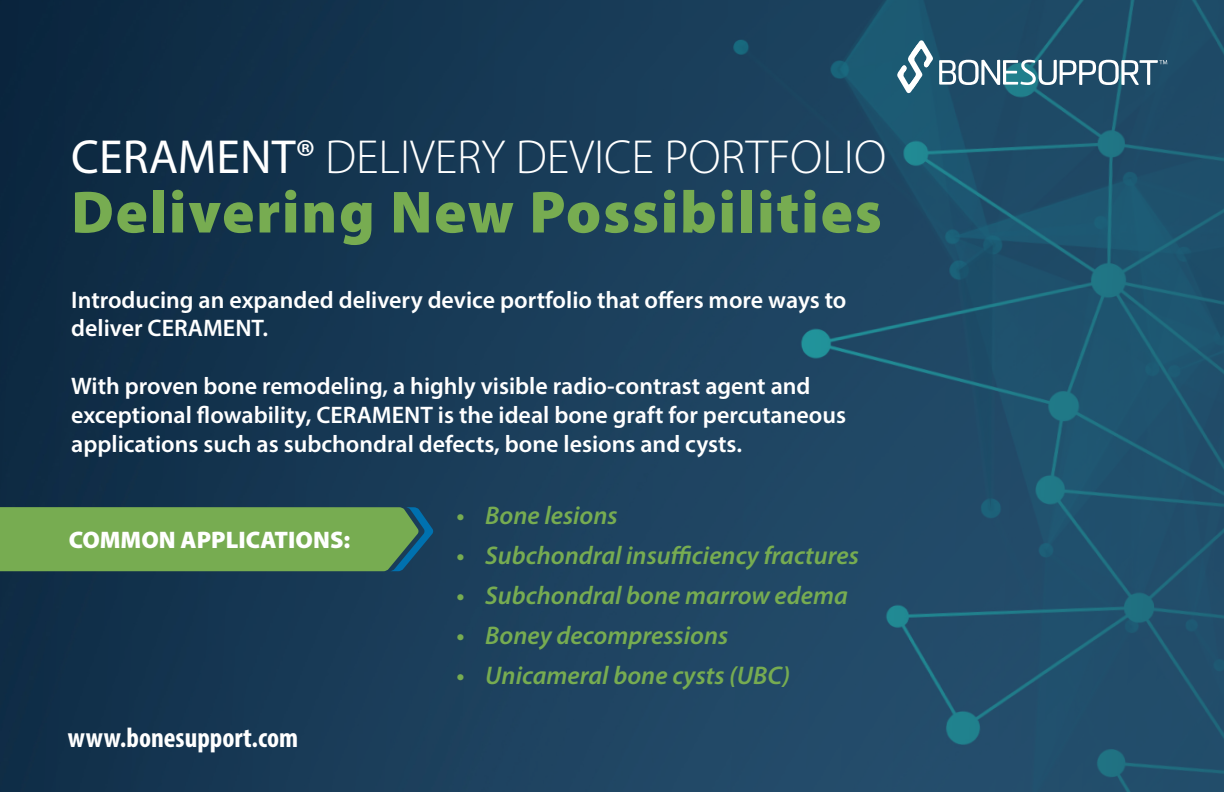
<style>
.page{position:relative;width:1224px;height:792px;background:#fff}
.page>*{position:absolute;margin:0;border:0;box-sizing:border-box;transform-origin:0 0}
.t1{font:900 60px "Myriad Pro";letter-spacing:.03em;color:#77ac51}
.t2{font:300 48px "Myriad Pro";color:#fff}
.t3{font:700 condensed 28px "Myriad Pro";color:#fff}
.t4{font:italic 600 25.6px "Myriad Pro";color:#77ac51}
.t5{font:600 24px/28.8px "Myriad Pro";color:#fff}
.t6{font:900 24px "Myriad Pro";color:#fff}
.s1{font-weight:400}
</style>
<div class="page">
<div style="left:0;top:0;width:1224px;height:792px;background:linear-gradient(to right,#102a44,#245774)"></div>
<svg style="left:0;top:507px;width:434px;height:64px;background:#70a553"></svg>
<svg style="left:896px;top:40px;width:271px;height:54px;background:#456f85"></svg>
<p class="t2" style="left:71px;top:128px;width:816px"><span class="s1">CERAMENT®</span> DELIVERY DEVICE PORTFOLIO</p>
<p class="t1" style="left:71px;top:172px;width:812px">Delivering New Possibilities</p>
<p class="t5" style="left:71px;top:285px;width:777px">Introducing an expanded delivery device portfolio that offers more ways to deliver CERAMENT.</p>
<p class="t5" style="left:71px;top:371px;width:776px">With proven bone remodeling, a highly visible radio-contrast agent and exceptional flowability, CERAMENT is the ideal bone graft for percutaneous applications such as subchondral defects, bone lesions and cysts.</p>
<p class="t6" style="left:69px;top:524px;width:283px">COMMON APPLICATIONS:</p>
<p class="t3" style="left:68px;top:720px;width:232px">www.bonesupport.com</p>
<p class="t4" style="left:456px;top:499px;width:163px">• Bone lesions</p>
<p class="t4" style="left:456px;top:539px;width:404px">• Subchondral insufficiency fractures</p>
<p class="t4" style="left:456px;top:579px;width:393px">• Subchondral bone marrow edema</p>
<p class="t4" style="left:456px;top:619px;width:273px">• Boney decompressions</p>
<p class="t4" style="left:456px;top:659px;width:335px">• Unicameral bone cysts (UBC)</p>
</div>
